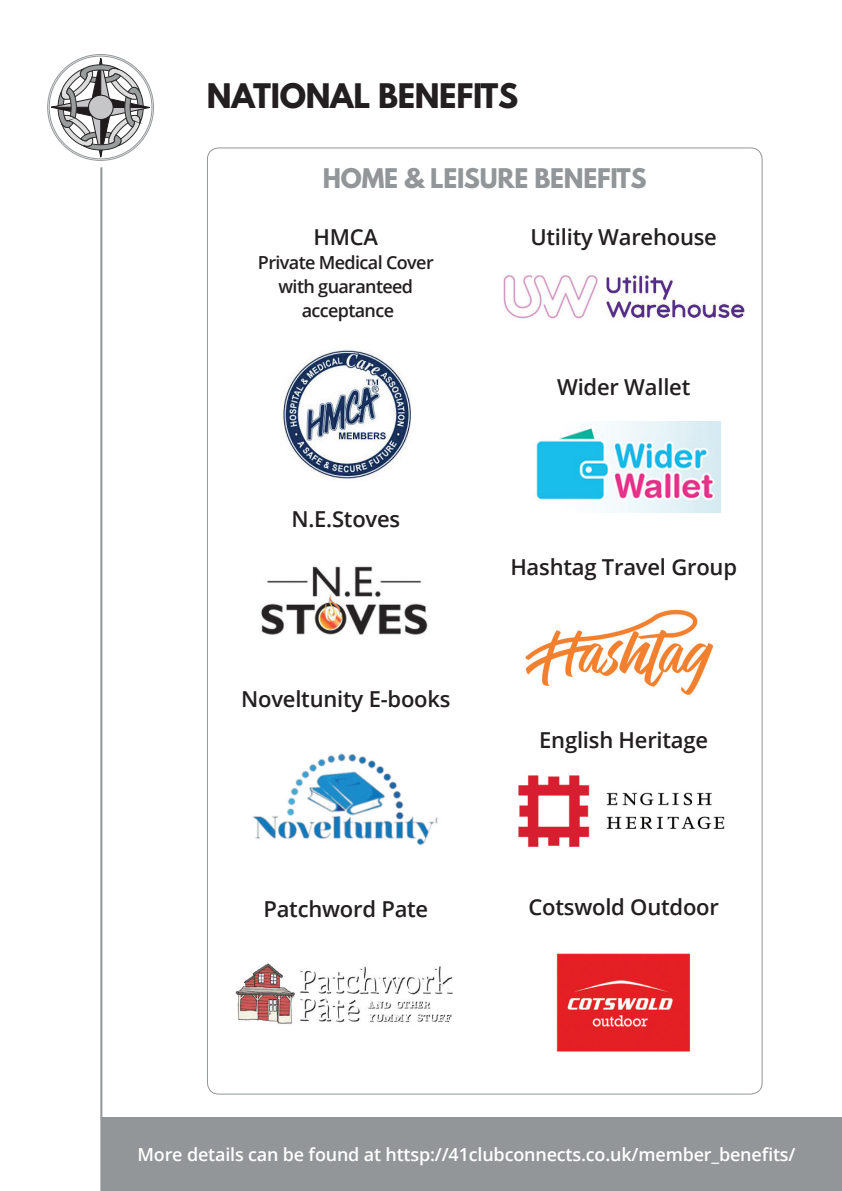
<style>
.page{position:relative;width:842px;height:1191px;background:#fff}
.page>*{position:absolute;margin:0;border:0;box-sizing:border-box;transform-origin:0 0}
.t1{font:700 30px "League Spartan";letter-spacing:-.01em;color:#231f20}
.t2{font:700 24px "League Spartan";letter-spacing:-.01em;color:#929698}
.t3{font:600 22px "Open Sans";letter-spacing:-.01em;color:#231f20}
.t4{font:600 18px "Open Sans";letter-spacing:-.01em;color:#fff}
.t5{font:600 18px/24px "Open Sans";letter-spacing:-.035em;color:#231f20;text-align:center}
</style>
<div class="page">
<img style="left:518px;top:775px;width:207px;height:72px">
<img style="left:536px;top:422px;width:184px;height:90px">
<img style="left:525px;top:609px;width:189px;height:86px">
<img style="left:503px;top:274px;width:242px;height:45px">
<img style="left:556px;top:953px;width:135px;height:99px">
<svg style="left:47px;top:54px;width:107px;height:107px"></svg>
<hr style="left:100px;top:167px;width:2px;height:1024px;background:#929698">
<img style="left:283px;top:350px;width:128px;height:129px">
<img style="left:260px;top:566px;width:168px;height:69px">
<img style="left:253px;top:753px;width:185px;height:93px">
<img style="left:235px;top:963px;width:218px;height:61px">
<div style="left:102px;top:1117px;width:740px;height:74px;background:#929698"></div>
<h1 class="t1" style="left:207px;top:72px;width:313px">NATIONAL BENEFITS</h1>
<p class="t2" style="left:323px;top:160px;width:325px">HOME &amp; LEISURE BENEFITS</p>
<p class="t3" style="left:314px;top:222px;width:66px">HMCA</p>
<p class="t5" style="left:258px;top:250px;width:177px">Private Medical Cover with guaranteed acceptance</p>
<p class="t3" style="left:291px;top:504px;width:110px">N.E.Stoves</p>
<p class="t3" style="left:241px;top:684px;width:211px">Noveltunity E-books</p>
<p class="t3" style="left:263px;top:894px;width:166px">Patchword Pate</p>
<p class="t3" style="left:530px;top:222px;width:188px">Utility Warehouse</p>
<p class="t3" style="left:557px;top:372px;width:135px">Wider Wallet</p>
<p class="t3" style="left:510px;top:552px;width:228px">Hashtag Travel Group</p>
<p class="t3" style="left:539px;top:725px;width:170px">English Heritage</p>
<p class="t3" style="left:528px;top:892px;width:192px">Cotswold Outdoor</p>
<p class="t4" style="left:137px;top:1142px;width:660px">More details can be found at httsp://41clubconnects.co.uk/member_benefits/</p>
</div>
